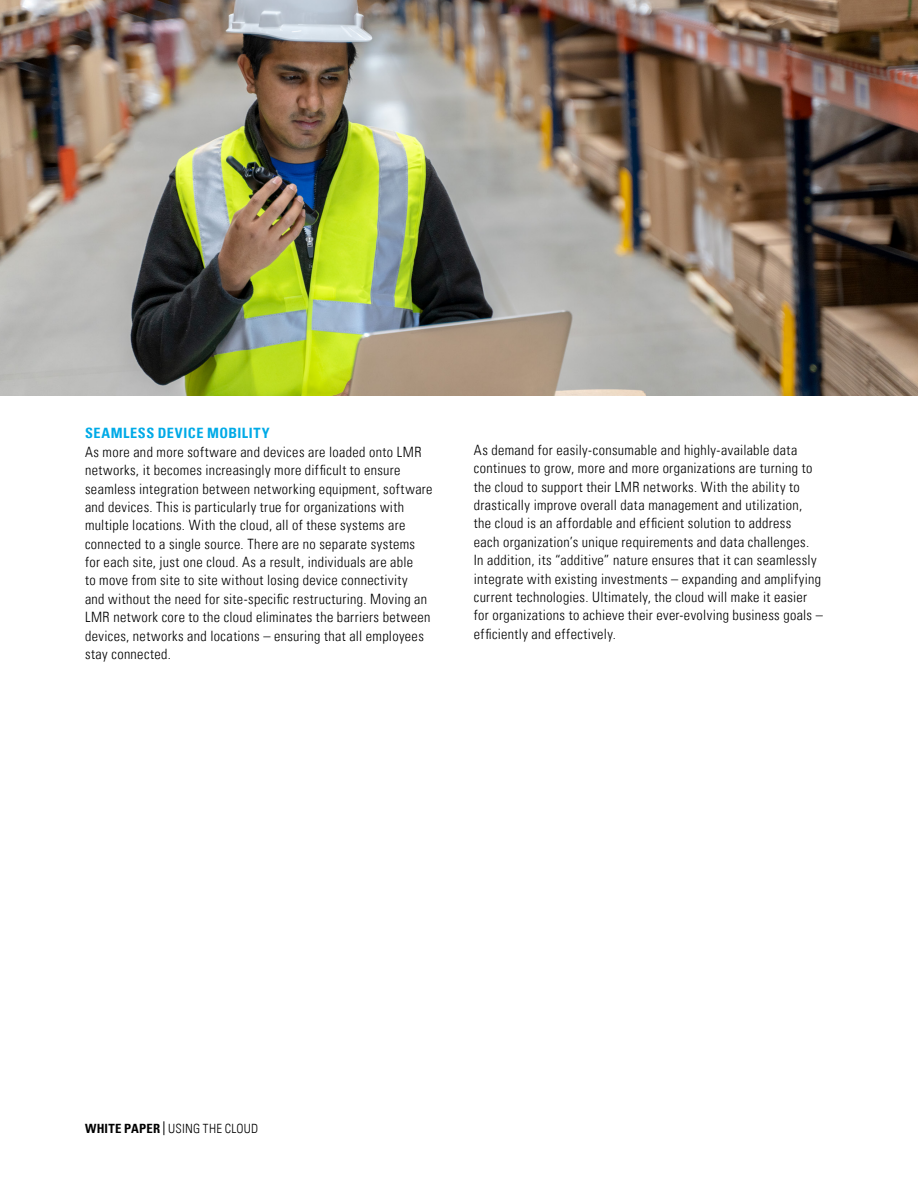
<style>
.page{position:relative;width:918px;height:1188px;background:#fff}
.page>*{position:absolute;margin:0;border:0;box-sizing:border-box;transform-origin:0 0}
.t1{font:300 condensed 14.25px/18.3px "Univers LT";letter-spacing:.025em;color:#000}
.t2{font:700 condensed 14.25px "Univers LT";letter-spacing:.04em;color:#00aae7}
.t3{font:300 condensed 12.75px "Univers LT";letter-spacing:.015em;color:#000}
.s1{font-weight:700}
</style>
<div class="page">
<img style="left:0;top:0;width:918px;height:395px">
<svg style="left:164px;top:1121px;width:1px;height:14px"></svg>
<p class="t2" style="left:85px;top:425px;width:186px">SEAMLESS DEVICE MOBILITY</p>
<p class="t1" style="left:85px;top:443px;width:349px">As more and more software and devices are loaded onto LMR networks, it becomes increasingly more difficult to ensure seamless integration between networking equipment, software and devices. This is particularly true for organizations with multiple locations. With the cloud, all of these systems are connected to a single source. There are no separate systems for each site, just one cloud. As a result, individuals are able<br>to move from site to site without losing device connectivity<br>and without the need for site-specific restructuring. Moving an LMR network core to the cloud eliminates the barriers between devices, networks and locations – ensuring that all employees stay connected.</p>
<p class="t1" style="left:474px;top:441px;width:351px">As demand for easily-consumable and highly-available data continues to grow, more and more organizations are turning to the cloud to support their LMR networks. With the ability to drastically improve overall data management and utilization, the cloud is an affordable and efficient solution to address<br>each organization’s unique requirements and data challenges.<br>In addition, its “additive” nature ensures that it can seamlessly integrate with existing investments – expanding and amplifying current technologies. Ultimately, the cloud will make it easier for organizations to achieve their ever-evolving business goals – efficiently and effectively.</p>
<p class="t3" style="left:85px;top:1121px;width:175px"><span class="s1">WHITE PAPER</span> USING THE CLOUD</p>
</div>
